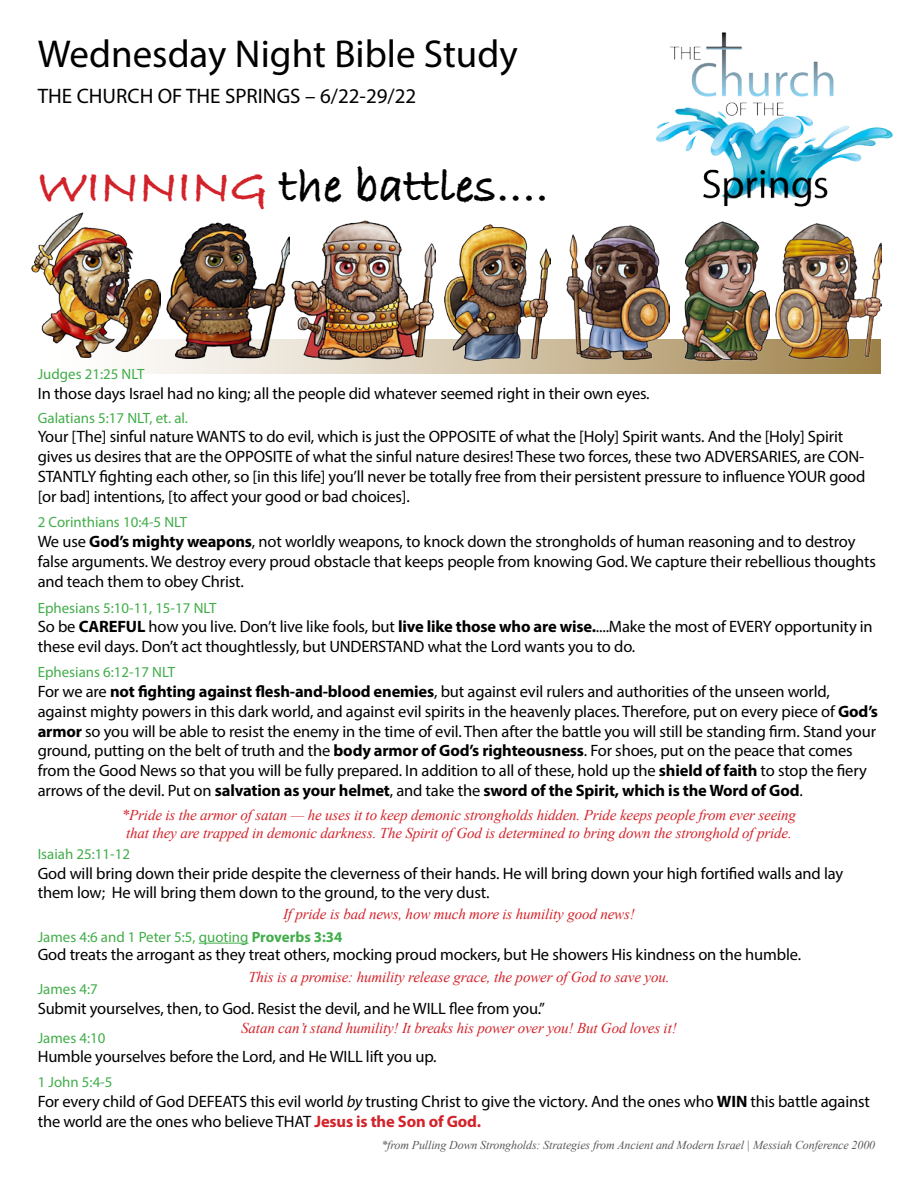
<style>
.page{position:relative;width:918px;height:1188px;background:#fff}
.page>*{position:absolute;margin:0;border:0;box-sizing:border-box;transform-origin:0 0}
.t1{font:700 49.5px "Bradley Hand ITCTT";color:#000}
.t2{font:39px "Myriad Pro";color:#000}
.t3{font:21px "Myriad Pro";color:#000}
.t4{font:16.5px/19.8px "Myriad Pro";letter-spacing:-.01em;color:#000}
.t5{font:italic 15px/18px "Times New Roman";letter-spacing:-.01em;color:#d2232a}
.t6{font:14.85px "Myriad Pro";color:#41ad49}
.t7{font:italic 12px "Times New Roman";letter-spacing:-.01em;color:#58595b}
.s1{color:#d2232a}
.s2{font-weight:700}
.s3{font-style:italic}
.s4{font-weight:700;color:#d2232a}
</style>
<div class="page">
<div style="left:38px;top:339px;width:842px;height:35px;background:linear-gradient(to right,#fff,#a38650)"></div>
<img style="left:656px;top:32px;width:237px;height:175px">
<hr style="left:199px;top:943px;width:50px;height:1px;background:#41ad49">
<img style="left:31px;top:213px;width:130px;height:144px">
<img style="left:167px;top:222px;width:122px;height:137px">
<img style="left:292px;top:221px;width:143px;height:139px">
<img style="left:444px;top:224px;width:107px;height:136px">
<img style="left:566px;top:226px;width:103px;height:134px">
<img style="left:682px;top:221px;width:88px;height:139px">
<img style="left:775px;top:224px;width:107px;height:134px">
<h2 class="t2" style="left:38px;top:30px;width:481px">Wednesday Night Bible Study</h2>
<p class="t3" style="left:38px;top:83px;width:380px">THE CHURCH OF THE SPRINGS – 6/22-29/22</p>
<h1 class="t1" style="left:38px;top:148px;width:513px"><span class="s1">WINNING</span> the battles....</h1>
<p class="t6" style="left:38px;top:365px;width:108px">Judges 21:25 NLT</p>
<p class="t4" style="left:38px;top:383px;width:614px">In those days Israel had no king; all the people did whatever seemed right in their own eyes.</p>
<p class="t6" style="left:38px;top:409px;width:152px">Galatians 5:17 NLT, et. al.</p>
<p class="t4" style="left:38px;top:427px;width:829px">Your [The] sinful nature WANTS to do evil, which is just the OPPOSITE of what the [Holy] Spirit wants. And the [Holy] Spirit gives us desires that are the OPPOSITE of what the sinful nature desires! These two forces, these two ADVERSARIES, are CON-STANTLY fighting each other, so [in this life] you’ll never be totally free from their persistent pressure to influence YOUR good [or bad] intentions, [to affect your good or bad choices].</p>
<p class="t6" style="left:38px;top:513px;width:151px">2 Corinthians 10:4-5 NLT</p>
<p class="t4" style="left:38px;top:531px;width:840px">We use <span class="s2">God’s mighty weapons</span>, not worldly weapons, to knock down the strongholds of human reasoning and to destroy false arguments. We destroy every proud obstacle that keeps people from knowing God. We capture their rebellious thoughts and teach them to obey Christ.</p>
<p class="t6" style="left:38px;top:598px;width:180px">Ephesians 5:10-11, 15-17 NLT</p>
<p class="t4" style="left:38px;top:617px;width:837px">So be <span class="s2">CAREFUL</span> how you live. Don’t live like fools, but <span class="s2">live like those who are wise.</span>....Make the most of EVERY opportunity in these evil days. Don’t act thoughtlessly, but UNDERSTAND what the Lord wants you to do.</p>
<p class="t6" style="left:38px;top:663px;width:139px">Ephesians 6:12-17 NLT</p>
<p class="t4" style="left:38px;top:681px;width:842px">For we are <span class="s2">not fighting against flesh-and-blood enemies</span>, but against evil rulers and authorities of the unseen world, against mighty powers in this dark world, and against evil spirits in the heavenly places. Therefore, put on every piece of <span class="s2">God’s armor</span> so you will be able to resist the enemy in the time of evil. Then after the battle you will still be standing firm. Stand your ground, putting on the belt of truth and the <span class="s2">body armor of God’s righteousness</span>. For shoes, put on the peace that comes from the Good News so that you will be fully prepared. In addition to all of these, hold up the <span class="s2">shield of faith</span> to stop the fiery arrows of the devil. Put on <span class="s2">salvation as your helmet</span>, and take the <span class="s2">sword of the Spirit, which is the Word of God</span>.</p>
<p class="t5" style="left:122px;top:806px;width:676px">*Pride is the armor of satan — he uses it to keep demonic strongholds hidden. Pride keeps people from ever seeing that they are trapped in demonic darkness. The Spirit of God is determined to bring down the stronghold of pride.</p>
<p class="t6" style="left:38px;top:845px;width:94px">Isaiah 25:11-12</p>
<p class="t4" style="left:38px;top:863px;width:807px">God will bring down their pride despite the cleverness of their hands. He will bring down your high fortified walls and lay them low; He will bring them down to the ground, to the very dust.</p>
<p class="t5" style="left:283px;top:905px;width:353px">If pride is bad news, how much more is humility good news!</p>
<p class="t6" style="left:38px;top:928px;width:306px">James 4:6 and 1 Peter 5:5, quoting <span class="s2">Proverbs 3:34</span></p>
<p class="t4" style="left:38px;top:944px;width:765px">God treats the arrogant as they treat others, mocking proud mockers, but He showers His kindness on the humble.</p>
<p class="t5" style="left:248px;top:968px;width:423px">This is a promise: humility release grace, the power of God to save you.</p>
<p class="t6" style="left:38px;top:980px;width:62px">James 4:7</p>
<p class="t4" style="left:38px;top:998px;width:509px">Submit yourselves, then, to God. Resist the devil, and he WILL flee from you.”</p>
<p class="t5" style="left:241px;top:1019px;width:437px">Satan can’t stand humility! It breaks his power over you! But God loves it!</p>
<p class="t6" style="left:38px;top:1029px;width:69px">James 4:10</p>
<p class="t4" style="left:38px;top:1046px;width:400px">Humble yourselves before the Lord, and He WILL lift you up.</p>
<p class="t6" style="left:38px;top:1073px;width:76px">1 John 5:4-5</p>
<p class="t4" style="left:38px;top:1091px;width:834px">For every child of God DEFEATS this evil world <span class="s3">by</span> trusting Christ to give the victory. And the ones who <span class="s2">WIN</span> this battle against the world are the ones who believe THAT <span class="s4">Jesus is the Son of God.</span></p>
<p class="t7" style="left:381px;top:1136px;width:495px">*from Pulling Down Strongholds: Strategies from Ancient and Modern Israel | Messiah Conference 2000</p>
</div>
